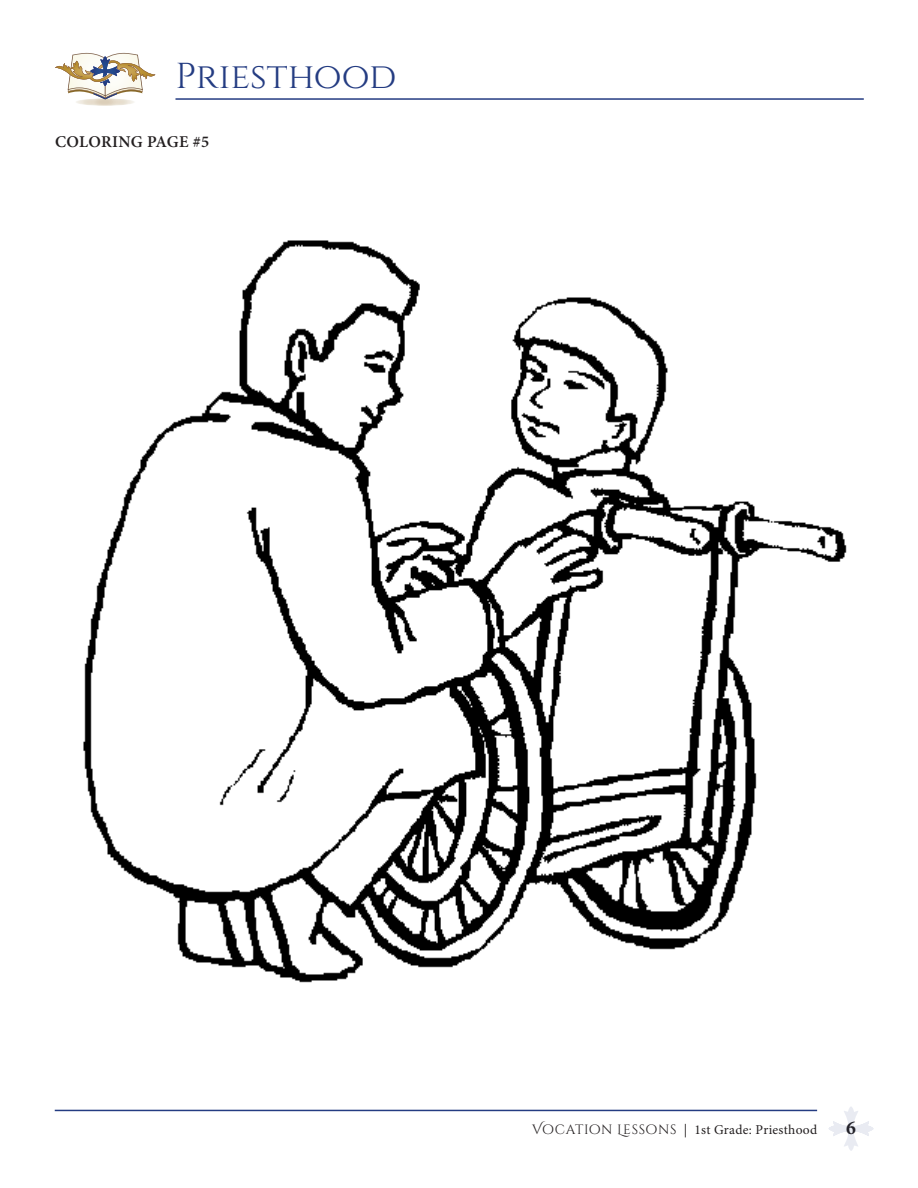
<style>
.page{position:relative;width:918px;height:1188px;background:#fff}
.page>*{position:absolute;margin:0;border:0;box-sizing:border-box;transform-origin:0 0}
.t1{font:36px "Cinzel";color:#243c82}
.t2{font:700 19.5px "Minion Pro";color:#231f20}
.BODY_-_subheads{font:600 16.5px "Minion Pro";letter-spacing:.015em;color:#231f20}
.t3{font:13.5px "Minion Pro";letter-spacing:.02em;color:#231f20}
.s1{font-family:"Cinzel Decorative"}
</style>
<div class="page">
<hr style="left:175px;top:98px;width:689px;height:2px;background:#243c82">
<img style="left:76px;top:99px;width:58px;height:7px">
<svg style="left:55px;top:53px;width:101px;height:46px"></svg>
<hr style="left:55px;top:1110px;width:762px;height:1px;background:#243c82">
<svg style="left:829px;top:1107px;width:44px;height:44px"></svg>
<img style="left:83px;top:240px;width:764px;height:743px">
<h1 class="t1" style="left:175px;top:55px;width:223px">Priesthood</h1>
<p class="BODY_-_subheads" style="left:55px;top:130px;width:156px">COLORING PAGE #5</p>
<p class="t3" style="left:532px;top:1121px;width:286px"><span class="s1">Vocation Lessons</span> | 1st Grade: Priesthood</p>
<h2 class="t2" style="left:846px;top:1114px;width:11px">6</h2>
</div>
